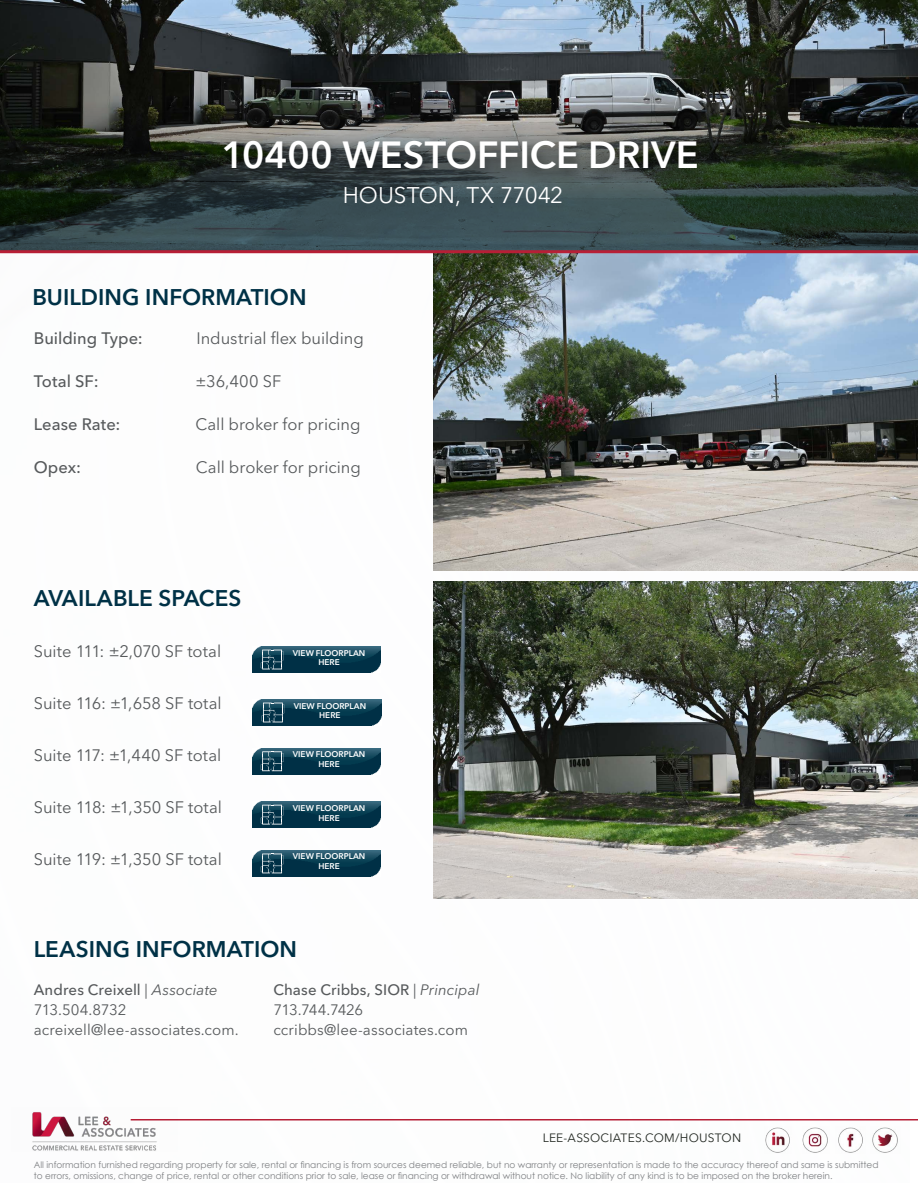
<style>
.page{position:relative;width:918px;height:1188px;background:#fff}
.page>*{position:absolute;margin:0;border:0;box-sizing:border-box;transform-origin:0 0}
.t1{font:600 37.5px "Avenir Next LT Pro";color:#fff}
.t2{font:600 22.5px "Avenir Next LT Pro";letter-spacing:.005em;color:#003146}
.t3{font:22.5px "Avenir Next LT Pro";color:#fff}
.t4{font:16.5px "Avenir Next LT Pro";color:#575a5c}
.t5{font:500 16.5px "Avenir Next LT Pro";color:#575a5c}
.t6{font:15px/19.6px "Avenir Next LT Pro";letter-spacing:.005em;color:#575a5c}
.t7{font:12px "Avenir Next LT Pro";letter-spacing:.02em;color:#222721}
.t8{font:9px/10.8px "Century Gothic";color:#7e8083}
.t9{font:600 8.25px/9.9px "Avenir Next LT Pro";color:#fff;text-align:center}
.s1{font-weight:500}
.s2{font-style:italic}
</style>
<div class="page">
<img style="left:0;top:253px;width:909px;height:868px">
<img style="left:434px;top:253px;width:484px;height:317px">
<svg style="left:0;top:0;width:918px;height:250px;background:#3b4544"></svg>
<div style="left:214px;top:132px;width:501px;height:57px;background:#000;opacity:.75"></div>
<hr style="left:131px;top:1119px;width:787px;height:1px;background:#b71f36">
<svg style="left:310px;top:440px;width:6px;height:7px"></svg>
<hr style="left:0;top:250px;width:918px;height:3px;background:#b71f36">
<img style="left:11px;top:1107px;width:167px;height:44px">
<img style="left:765px;top:1127px;width:25px;height:26px">
<img style="left:802px;top:1127px;width:26px;height:26px">
<img style="left:838px;top:1127px;width:25px;height:26px">
<img style="left:872px;top:1127px;width:26px;height:26px">
<img style="left:252px;top:851px;width:128px;height:25px">
<svg style="left:261px;top:854px;width:22px;height:19px"></svg>
<img style="left:434px;top:581px;width:484px;height:318px">
<img style="left:252px;top:748px;width:128px;height:26px">
<svg style="left:261px;top:751px;width:22px;height:20px"></svg>
<img style="left:252px;top:802px;width:128px;height:25px">
<svg style="left:261px;top:805px;width:22px;height:20px"></svg>
<img style="left:252px;top:647px;width:128px;height:25px">
<svg style="left:261px;top:650px;width:22px;height:19px"></svg>
<img style="left:253px;top:700px;width:128px;height:25px">
<svg style="left:262px;top:703px;width:22px;height:19px"></svg>
<h1 class="t1" style="left:222px;top:132px;width:479px">10400 WESTOFFICE DRIVE</h1>
<h2 class="t2" style="left:32px;top:284px;width:276px">BUILDING INFORMATION</h2>
<h2 class="t3" style="left:343px;top:181px;width:222px">HOUSTON, TX 77042</h2>
<h3 class="t5" style="left:34px;top:328px;width:110px">Building Type:</h3>
<h3 class="t4" style="left:196px;top:328px;width:169px">Industrial flex building</h3>
<h3 class="t5" style="left:34px;top:371px;width:66px">Total SF:</h3>
<h3 class="t4" style="left:195px;top:371px;width:88px">±36,400 SF</h3>
<h3 class="t5" style="left:34px;top:414px;width:88px">Lease Rate:</h3>
<h3 class="t4" style="left:195px;top:415px;width:167px">Call broker for pricing</h3>
<h3 class="t5" style="left:34px;top:458px;width:49px">Opex:</h3>
<h3 class="t4" style="left:196px;top:458px;width:167px">Call broker for pricing</h3>
<h2 class="t2" style="left:34px;top:584px;width:209px">AVAILABLE SPACES</h2>
<h3 class="t4" style="left:34px;top:642px;width:189px">Suite 111: ±2,070 SF total</h3>
<h3 class="t4" style="left:34px;top:694px;width:190px">Suite 116: ±1,658 SF total</h3>
<h3 class="t4" style="left:34px;top:746px;width:189px">Suite 117: ±1,440 SF total</h3>
<h3 class="t4" style="left:34px;top:798px;width:190px">Suite 118: ±1,350 SF total</h3>
<h3 class="t4" style="left:34px;top:850px;width:190px">Suite 119: ±1,350 SF total</h3>
<p class="t9" style="left:293px;top:648px;width:74px">VIEW FLOORPLAN<br>HERE</p>
<p class="t9" style="left:294px;top:701px;width:74px">VIEW FLOORPLAN<br>HERE</p>
<p class="t9" style="left:293px;top:749px;width:74px">VIEW FLOORPLAN<br>HERE</p>
<p class="t9" style="left:293px;top:803px;width:74px">VIEW FLOORPLAN<br>HERE</p>
<p class="t9" style="left:293px;top:852px;width:74px">VIEW FLOORPLAN<br>HERE</p>
<h2 class="t2" style="left:34px;top:936px;width:265px">LEASING INFORMATION</h2>
<h3 class="t6" style="left:34px;top:980px;width:206px"><span class="s1">Andres Creixell</span> | <span class="s2">Associate<br></span>713.504.8732 acreixell@lee-associates.com.</h3>
<h3 class="t6" style="left:273px;top:980px;width:208px"><span class="s1">Chase Cribbs, SIOR</span> | <span class="s2">Principal<br></span>713.744.7426 ccribbs@lee-associates.com</h3>
<h3 class="t7" style="left:543px;top:1130px;width:200px">LEE-ASSOCIATES.COM/HOUSTON</h3>
<p class="t8" style="left:34px;top:1159px;width:846px">All information furnished regarding property for sale, rental or financing is from sources deemed reliable, but no warranty or representation is made to the accuracy thereof and same is submitted to errors, omissions, change of price, rental or other conditions prior to sale, lease or financing or withdrawal without notice. No liability of any kind is to be imposed on the broker herein.</p>
</div>
